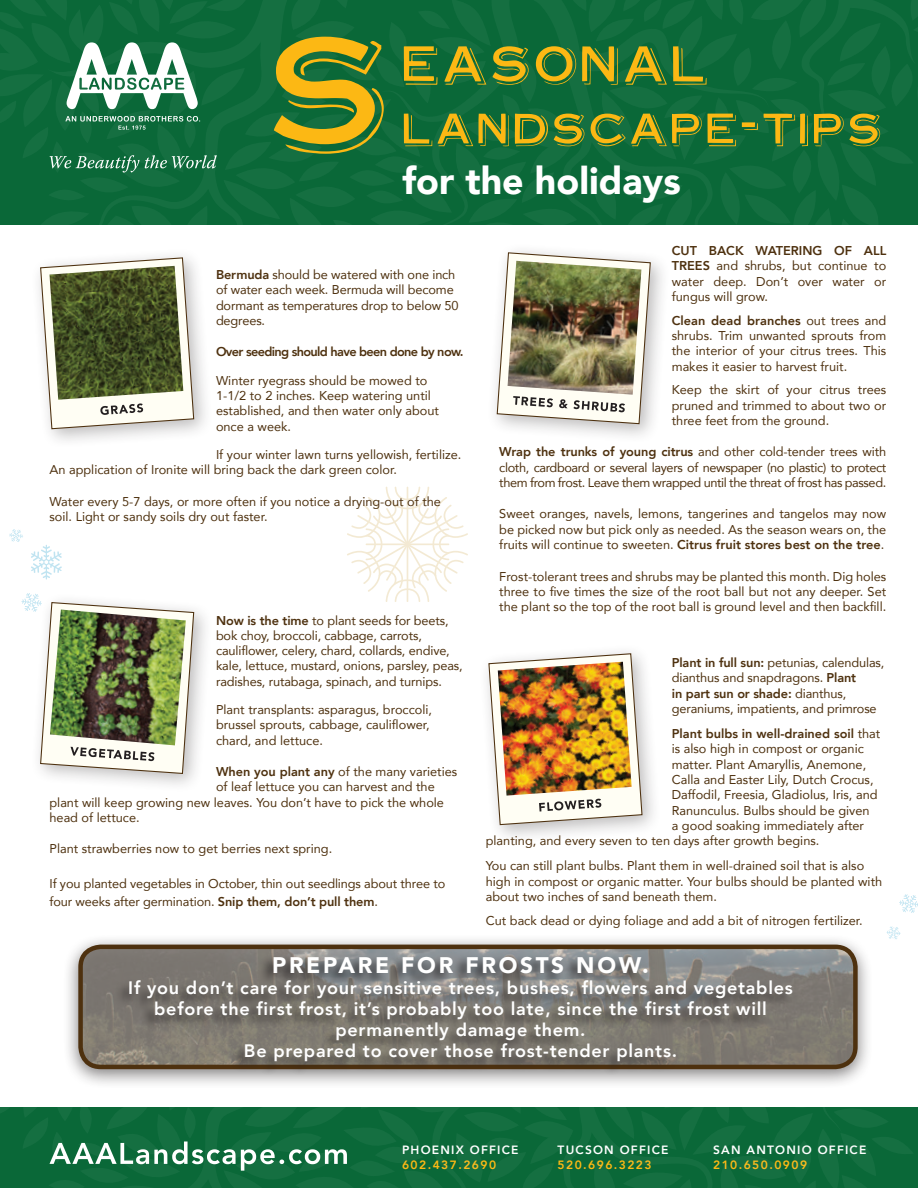
<style>
.page{position:relative;width:918px;height:1188px;background:#fff}
.page>*{position:absolute;margin:0;border:0;box-sizing:border-box;transform-origin:0 0}
.t1{font:146.25px "Steelplate";color:#fcb814}
.t2{font:60px "Steelplate";letter-spacing:.06em;color:#fcb814}
.t3{font:51px "Steelplate";letter-spacing:.06em;color:#fcb814}
.t4{font:900 37.5px "Avenir";color:#fff}
.t5{font:900 22.5px "Avenir";letter-spacing:.12em;color:#fff}
.t6{font:800 18px/21px "Avenir";letter-spacing:.04em;color:#fff;text-align:center}
.t7{font:12.75px/15.3px "Avenir";color:#4e310f}
.t8{font:800 12.75px "Avenir";letter-spacing:-.05em;color:#4e310f}
.t9{font:800 12.75px "Avenir";color:#4e310f}
.t10{font:800 12px "Avenir";letter-spacing:.1em;color:#fff}
.t11{font:800 12px "Avenir";letter-spacing:.12em;color:#fcb814}
.s1{font-weight:800}
.s2{font-weight:400}
</style>
<div class="page">
<svg style="left:347px;top:487px;width:121px;height:115px"></svg>
<div style="left:478px;top:643px;width:184px;height:202px;background:#231f20;opacity:.3"></div>
<img style="left:488px;top:653px;width:155px;height:173px">
<svg style="left:0;top:0;width:918px;height:225px;background:#126d3f"></svg>
<div style="left:487px;top:242px;width:183px;height:202px;background:#231f20;opacity:.3"></div>
<img style="left:496px;top:252px;width:155px;height:173px">
<div style="left:30px;top:247px;width:184px;height:202px;background:#231f20;opacity:.3"></div>
<svg style="left:40px;top:257px;width:155px;height:173px"></svg>
<div style="left:30px;top:592px;width:184px;height:202px;background:#231f20;opacity:.3"></div>
<div style="left:63px;top:934px;width:810px;height:155px;background:#231f20;opacity:.6"></div>
<svg style="left:81px;top:946px;width:774px;height:121px;background:#84817c"></svg>
<div style="left:78px;top:945px;width:780px;height:124px;border:4px solid #4e310f;border-radius:20px"></div>
<svg style="left:886px;top:926px;width:15px;height:13px"></svg>
<svg style="left:31px;top:545px;width:31px;height:35px"></svg>
<svg style="left:9px;top:529px;width:14px;height:13px"></svg>
<img style="left:21px;top:593px;width:174px;height:182px">
<svg style="left:899px;top:894px;width:19px;height:19px"></svg>
<svg style="left:0;top:1107px;width:918px;height:81px;background:#146e40"></svg>
<div style="left:115px;top:955px;width:678px;height:121px;background:#231f20;opacity:.75"></div>
<h1 class="t1" style="left:274px;top:30px;width:123px">S</h1>
<h2 class="t2" style="left:404px;top:34px;width:307px">EASONAL</h2>
<h3 class="t3" style="left:404px;top:103px;width:481px">LANDSCAPE-TIPS</h3>
<h3 class="t4" style="left:402px;top:149px;width:280px">for the holidays</h3>
<p class="t7" style="left:216px;top:267px;width:244px"><span class="s1">Bermuda</span> should be watered with one inch of water each week. Bermuda will become dormant as temperatures drop to below 50 degrees.</p>
<p class="t8" style="left:216px;top:342px;width:249px">Over seeding should have been done by now.</p>
<p class="t7" style="left:216px;top:372px;width:225px">Winter ryegrass should be mowed to<br>1-1/2 to 2 inches. Keep watering until established, and then water only about once a week.</p>
<p class="t7" style="left:49px;top:446px;width:413px;text-indent:167px">If your winter lawn turns yellowish, fertilize.<br>An application of Ironite will bring back the dark green color.</p>
<p class="t7" style="left:49px;top:493px;width:393px">Water every 5-7 days, or more often if you notice a drying-out of the soil. Light or sandy soils dry out faster.</p>
<p class="t7" style="left:216px;top:612px;width:248px"><span class="s1">Now is the time</span> to plant seeds for beets, bok choy, broccoli, cabbage, carrots, cauliflower, celery, chard, collards, endive, kale, lettuce, mustard, onions, parsley, peas, radishes, rutabaga, spinach, and turnips.</p>
<p class="t7" style="left:216px;top:701px;width:218px">Plant transplants: asparagus, broccoli, brussel sprouts, cabbage, cauliflower, chard, and lettuce.</p>
<p class="t7" style="left:216px;top:764px;width:243px"><span class="s1">When you plant any</span> of the many varieties</p>
<p class="t7" style="left:216px;top:779px;width:220px">of leaf lettuce you can harvest and the</p>
<p class="t7" style="left:49px;top:794px;width:396px">plant will keep growing new leaves. You don’t have to pick the whole</p>
<p class="t7" style="left:49px;top:809px;width:92px">head of lettuce.</p>
<p class="t7" style="left:49px;top:841px;width:284px">Plant strawberries now to get berries next spring.</p>
<p class="t7" style="left:49px;top:874px;width:397px;line-height:18px">If you planted vegetables in October, thin out seedlings about three to four weeks after germination. <span class="s1">Snip them, don’t pull them</span>.</p>
<p class="t7" style="left:672px;top:243px;width:216px;text-align:justify"><span class="s1">CUT BACK WATERING OF ALL TREES</span> and shrubs, but continue to water deep. Don’t over water or fungus will grow.</p>
<p class="t7" style="left:672px;top:312px;width:216px;text-align:justify"><span class="s1">Clean dead branches</span> out trees and shrubs. Trim unwanted sprouts from the interior of your citrus trees. This makes it easier to harvest fruit.</p>
<p class="t7" style="left:672px;top:382px;width:216px;text-align:justify">Keep the skirt of your citrus trees pruned and trimmed to about two or three feet from the ground.</p>
<p class="t7" style="left:499px;top:444px;width:389px;text-align:justify"><span class="s1">Wrap the trunks of young citrus</span> and other cold-tender trees with cloth, cardboard or several layers of newspaper (no plastic) to protect them from frost. Leave them wrapped until the threat of frost has passed.</p>
<p class="t7" style="left:499px;top:506px;width:389px;text-align:justify">Sweet oranges, navels, lemons, tangerines and tangelos may now be picked now but pick only as needed. As the season wears on, the fruits will continue to sweeten. <span class="s1">Citrus fruit stores best on the tree</span>.</p>
<p class="t7" style="left:499px;top:568px;width:389px;text-align:justify">Frost-tolerant trees and shrubs may be planted this month. Dig holes three to five times the size of the root ball but not any deeper. Set the plant so the top of the root ball is ground level and then backfill.</p>
<p class="t7" style="left:672px;top:654px;width:214px"><span class="s1">Plant in full sun:</span> petunias, calendulas, dianthus and snapdragons. <span class="s1">Plant<br>in part sun or shade:</span> dianthus, geraniums, impatients, and primrose</p>
<p class="t9" style="left:672px;top:724px;width:210px">Plant bulbs in well-drained soil <span class="s2">that</span></p>
<p class="t7" style="left:672px;top:741px;width:194px">is also high in compost or organic</p>
<p class="t7" style="left:672px;top:756px;width:196px">matter. Plant Amaryllis, Anemone,</p>
<p class="t7" style="left:672px;top:771px;width:203px">Calla and Easter Lily, Dutch Crocus,</p>
<p class="t7" style="left:672px;top:787px;width:207px">Daffodil, Freesia, Gladiolus, Iris, and</p>
<p class="t7" style="left:672px;top:802px;width:199px">Ranunculus. Bulbs should be given</p>
<p class="t7" style="left:672px;top:817px;width:194px">a good soaking immediately after</p>
<p class="t7" style="left:486px;top:833px;width:335px">planting, and every seven to ten days after growth begins.</p>
<p class="t7" style="left:486px;top:858px;width:398px">You can still plant bulbs. Plant them in well-drained soil that is also high in compost or organic matter. Your bulbs should be planted with about two inches of sand beneath them.</p>
<p class="t7" style="left:486px;top:912px;width:379px">Cut back dead or dying foliage and add a bit of nitrogen fertilizer.</p>
<h3 class="t5" style="left:272px;top:946px;width:378px">PREPARE FOR FROSTS NOW.</h3>
<h3 class="t6" style="left:128px;top:977px;width:666px">If you don’t care for your sensitive trees, bushes, flowers and vegetables before the first frost, it’s probably too late, since the first frost will permanently damage them.<br>Be prepared to cover those frost-tender plants.</h3>
<p class="t10" style="left:402px;top:1140px;width:118px">PHOENIX OFFICE</p>
<p class="t11" style="left:402px;top:1155px;width:95px">602.437.2690</p>
<p class="t10" style="left:558px;top:1140px;width:112px">TUCSON OFFICE</p>
<p class="t11" style="left:558px;top:1155px;width:95px">520.696.3223</p>
<p class="t10" style="left:713px;top:1140px;width:155px">SAN ANTONIO OFFICE</p>
<p class="t11" style="left:713px;top:1155px;width:95px">210.650.0909</p>
</div>
